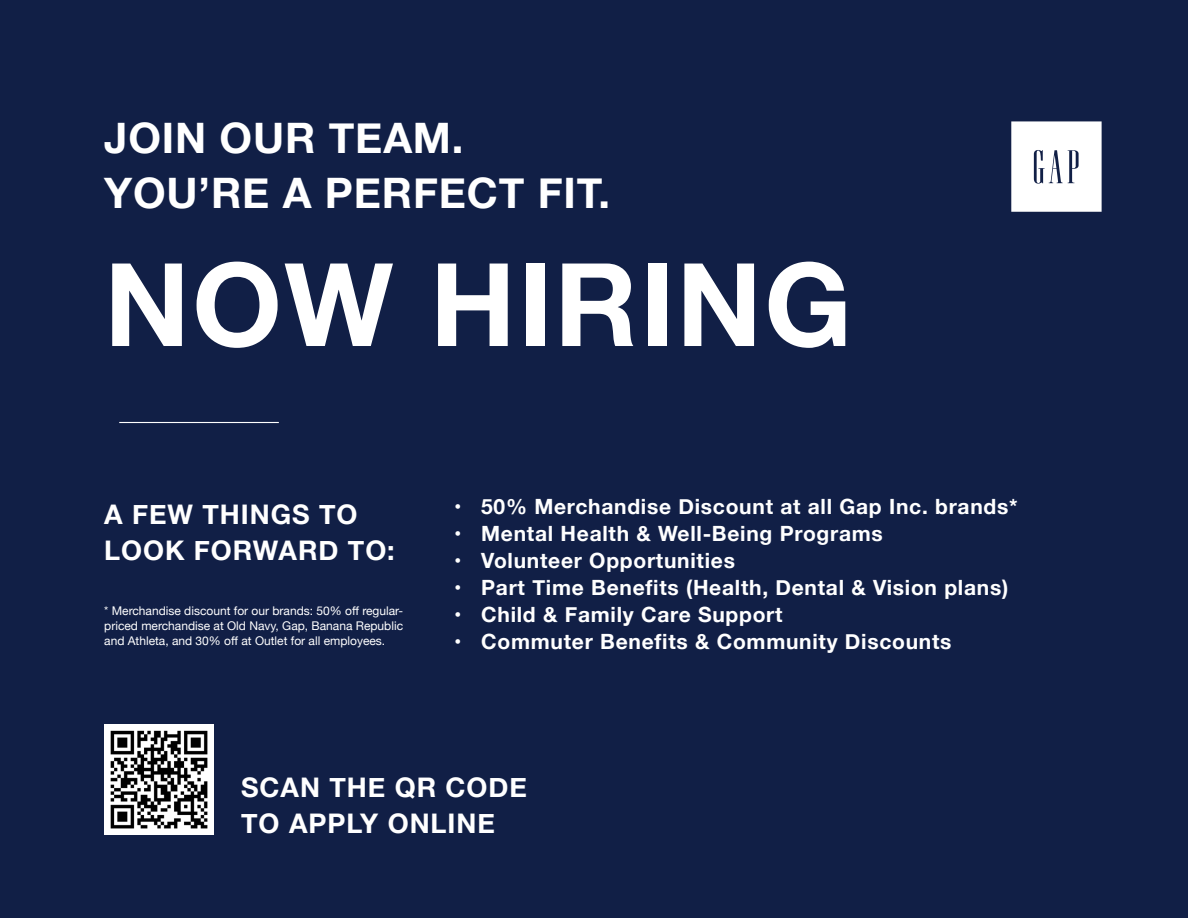
<style>
.page{position:relative;width:1188px;height:918px;background:#111f46}
.page>*{position:absolute;margin:0;border:0;box-sizing:border-box;transform-origin:0 0}
.t1{font:700 115.5px "Helvetica Neue";letter-spacing:.02em;color:#fff}
.t2{font:700 42px "Helvetica Neue";letter-spacing:.02em;color:#fff}
.t3{font:700 27px/36px "Helvetica Neue";letter-spacing:.035em;color:#fff}
.t4{font:700 21px "Helvetica Neue";letter-spacing:.035em;color:#fff}
.t5{font:12px/15px "Helvetica Neue";color:#fff;text-align:justify}
</style>
<div class="page">
<hr style="left:119px;top:422px;width:160px;height:1px;background:#fff">
<svg style="left:1011px;top:121px;width:91px;height:91px"></svg>
<img style="left:104px;top:725px;width:110px;height:109px">
<p class="t2" style="left:104px;top:105px;width:361px">JOIN OUR TEAM.</p>
<p class="t2" style="left:104px;top:160px;width:508px">YOU’RE A PERFECT FIT.</p>
<p class="t1" style="left:104px;top:214px;width:749px">NOW HIRING</p>
<p class="t3" style="left:104px;top:497px;width:292px">A FEW THINGS TO<br>LOOK FORWARD TO:</p>
<p class="t5" style="left:104px;top:603px;width:301px">* Merchandise discount for our brands: 50% off regular&shy;priced merchandise at Old Navy, Gap, Banana Republic and Athleta, and 30% off at Outlet for all employees.</p>
<p class="t4" style="left:454px;top:490px;width:565px">• 50% Merchandise Discount at all Gap Inc. brands*</p>
<p class="t4" style="left:454px;top:517px;width:430px">• Mental Health &amp; Well-Being Programs</p>
<p class="t4" style="left:454px;top:544px;width:282px">• Volunteer Opportunities</p>
<p class="t4" style="left:454px;top:571px;width:556px">• Part Time Benefits (Health, Dental &amp; Vision plans)</p>
<p class="t4" style="left:454px;top:598px;width:330px">• Child &amp; Family Care Support</p>
<p class="t4" style="left:454px;top:625px;width:499px">• Commuter Benefits &amp; Community Discounts</p>
<p class="t3" style="left:241px;top:770px;width:287px">SCAN THE QR CODE<br>TO APPLY ONLINE</p>
</div>
